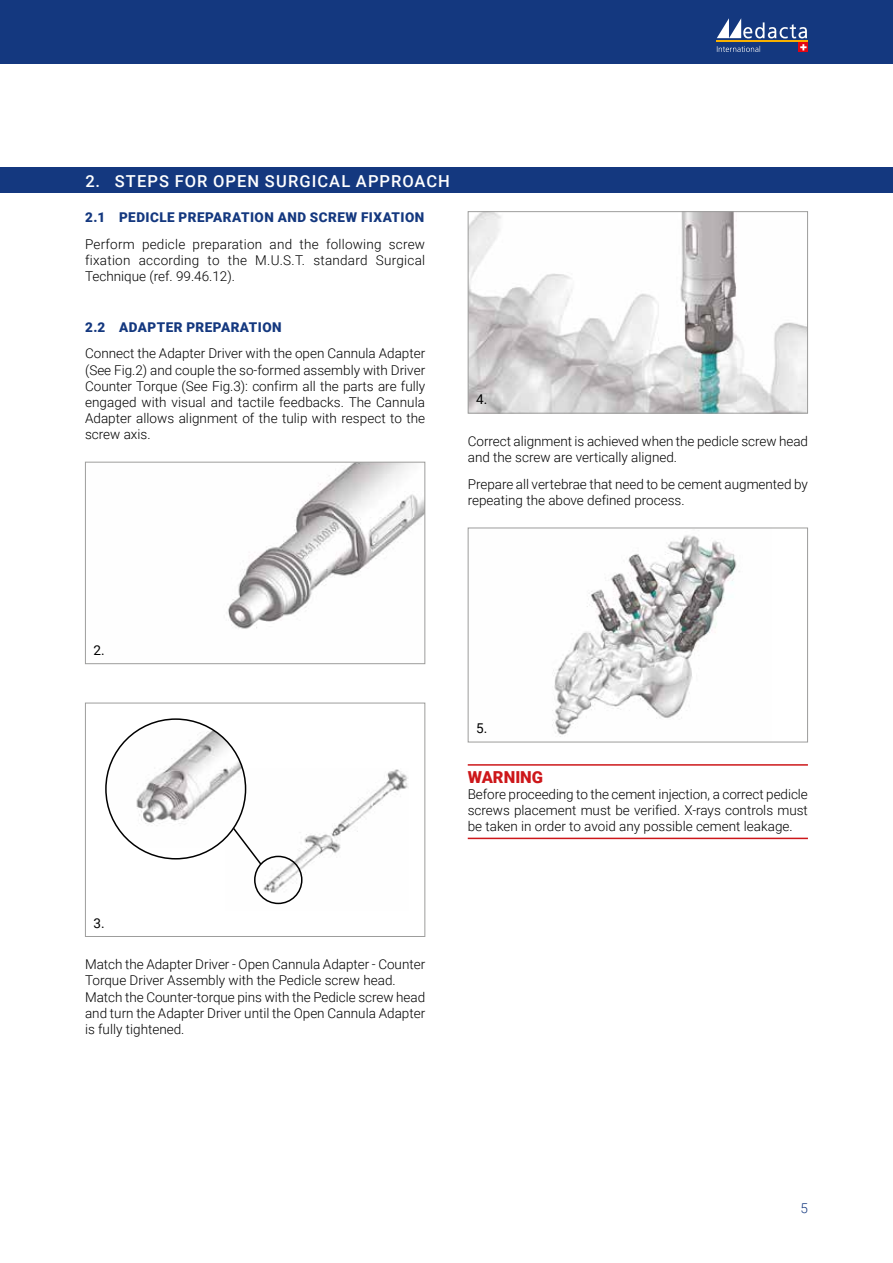
<style>
.page{position:relative;width:893px;height:1263px;background:#fff}
.page>*{position:absolute;margin:0;border:0;box-sizing:border-box;transform-origin:0 0}
.t1{font:500 16.5px "Roboto";letter-spacing:.065em;color:#fff}
.t2{font:900 16.5px "Roboto";color:#cd171a}
.t3{font:300 13.5px/16.2px "Roboto";color:#000;text-align:justify}
.t4{font:900 13.5px "Roboto";letter-spacing:.035em;color:#14387f}
.t5{font:13.5px "Roboto";color:#000}
.t6{font:300 13.5px "Roboto";color:#14387f}
</style>
<div class="page">
<div style="left:0;top:0;width:893px;height:64px;background:#14387f"></div>
<hr style="left:716px;top:40px;width:92px;height:1px;background:#f9b000">
<svg style="left:717px;top:18px;width:90px;height:20px"></svg>
<svg style="left:799px;top:43px;width:9px;height:9px"></svg>
<svg style="left:800px;top:44px;width:6px;height:6px"></svg>
<svg style="left:717px;top:46px;width:43px;height:6px"></svg>
<div style="left:0;top:168px;width:893px;height:25px;background:#14387f"></div>
<img style="left:228px;top:464px;width:195px;height:165px">
<div style="left:85px;top:462px;width:340px;height:202px;border:1px solid #9d9d9c"></div>
<img style="left:246px;top:769px;width:162px;height:136px">
<div style="left:254px;top:856px;width:49px;height:48px;border:2px solid #000;border-radius:50%"></div>
<img style="left:106px;top:719px;width:140px;height:128px">
<svg style="left:232px;top:826px;width:31px;height:40px"></svg>
<div style="left:85px;top:703px;width:340px;height:234px;border:1px solid #9d9d9c"></div>
<hr style="left:468px;top:764px;width:340px;height:2px;background:#cd171a">
<hr style="left:468px;top:838px;width:340px;height:1px;background:#cd171a">
<img style="left:470px;top:213px;width:336px;height:199px">
<div style="left:468px;top:211px;width:340px;height:203px;border:1px solid #9d9d9c"></div>
<img style="left:552px;top:535px;width:188px;height:202px">
<div style="left:468px;top:528px;width:340px;height:214px;border:1px solid #9d9d9c"></div>
<p class="t1" style="left:85px;top:169px;width:366px">2. STEPS FOR OPEN SURGICAL APPROACH</p>
<p class="t4" style="left:85px;top:208px;width:341px">2.1 PEDICLE PREPARATION AND SCREW FIXATION</p>
<p class="t3" style="left:85px;top:235px;width:342px">Perform pedicle preparation and the following screw fixation according to the M.U.S.T. standard Surgical Technique (ref. 99.46.12).</p>
<p class="t4" style="left:85px;top:317px;width:198px">2.2 ADAPTER PREPARATION</p>
<p class="t3" style="left:85px;top:345px;width:342px">Connect the Adapter Driver with the open Cannula Adapter (See Fig.2) and couple the so-formed assembly with Driver Counter Torque (See Fig.3): confirm all the parts are fully engaged with visual and tactile feedbacks. The Cannula Adapter allows alignment of the tulip with respect to the screw axis.</p>
<p class="t5" style="left:476px;top:390px;width:13px">4.</p>
<p class="t3" style="left:468px;top:433px;width:342px">Correct alignment is achieved when the pedicle screw head and the screw are vertically aligned.</p>
<p class="t3" style="left:468px;top:476px;width:342px">Prepare all vertebrae that need to be cement augmented by repeating the above defined process.</p>
<p class="t5" style="left:94px;top:640px;width:13px">2.</p>
<p class="t5" style="left:94px;top:913px;width:13px">3.</p>
<p class="t3" style="left:85px;top:956px;width:342px;text-align:left">Match the Adapter Driver - Open Cannula Adapter - Counter Torque Driver Assembly with the Pedicle screw head.<br>Match the Counter-torque pins with the Pedicle screw head and turn the Adapter Driver until the Open Cannula Adapter is fully tightened.</p>
<p class="t5" style="left:476px;top:719px;width:13px">5.</p>
<p class="t2" style="left:468px;top:765px;width:77px">WARNING</p>
<p class="t3" style="left:468px;top:785px;width:342px">Before proceeding to the cement injection, a correct pedicle screws placement must be verified. X-rays controls must be taken in order to avoid any possible cement leakage.</p>
<p class="t6" style="left:800px;top:1198px;width:9px">5</p>
</div>
